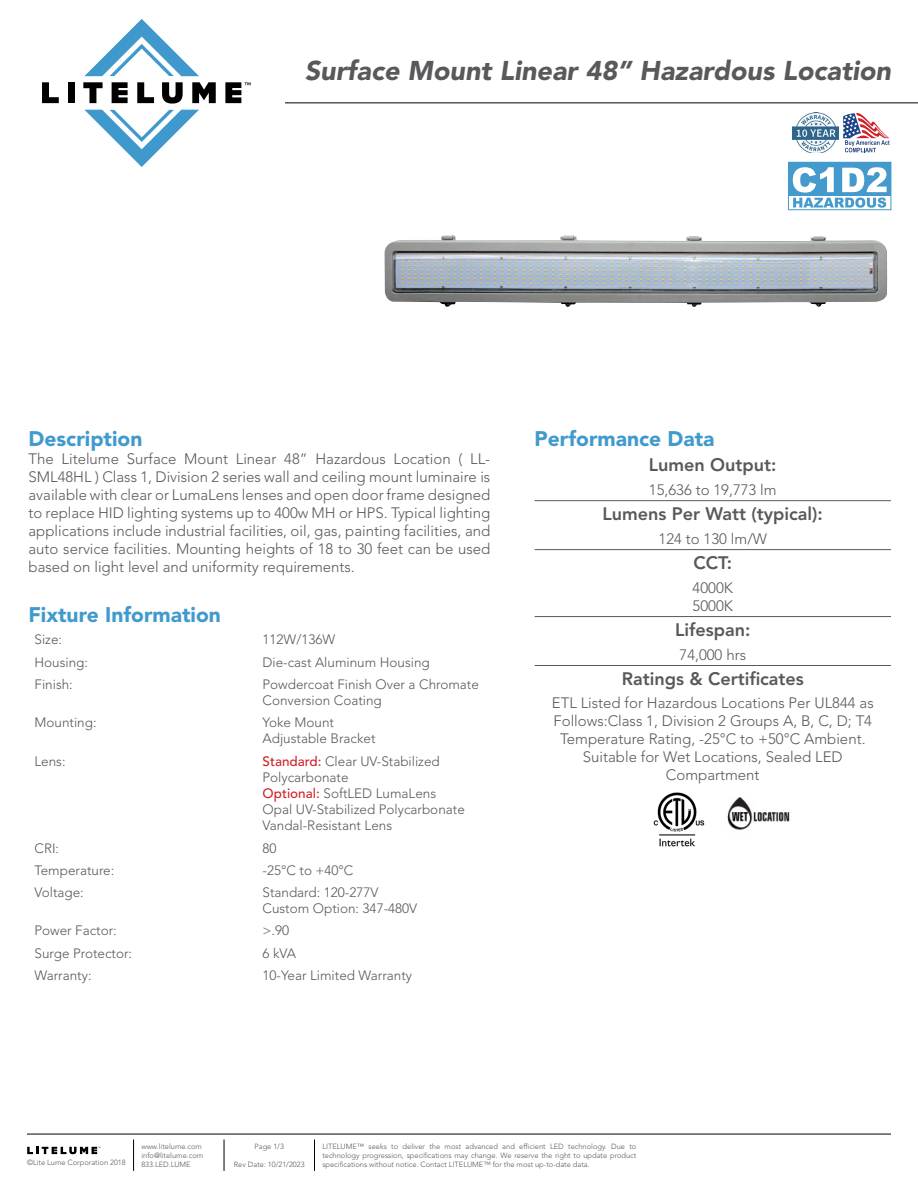
<style>
.page{position:relative;width:918px;height:1188px;background:#fff}
.page>*{position:absolute;margin:0;border:0;box-sizing:border-box;transform-origin:0 0}
.t1{font:italic 900 27px "Avenir LT Std";color:#59595c}
.t2{font:900 21px "Avenir LT Std";color:#419acd}
.t3{font:800 18px "Avenir LT Std";color:#59595c}
.t4{font:300 15px/18px "Avenir LT Std";color:#59595c;text-align:justify}
.t5{font:300 13.5px/16.2px "Avenir LT Std";color:#59595c}
.t6{font:300 7.5px/9px "Avenir LT Std";color:#59595c;text-align:justify}
.s1{font-weight:500;color:#d2232a}
</style>
<div class="page">
<hr style="left:27px;top:1134px;width:864px;height:1px;background:#000">
<hr style="left:285px;top:103px;width:633px;height:1px;background:#000">
<hr style="left:133px;top:1140px;width:1px;height:31px;background:#000">
<hr style="left:224px;top:1140px;width:1px;height:31px;background:#000">
<hr style="left:314px;top:1140px;width:1px;height:31px;background:#000">
<svg style="left:27px;top:1147px;width:73px;height:7px"></svg>
<svg style="left:42px;top:82px;width:17px;height:21px"></svg>
<div style="left:68px;top:82px;width:7px;height:21px;background:#000"></div>
<svg style="left:83px;top:82px;width:20px;height:21px"></svg>
<svg style="left:112px;top:82px;width:16px;height:21px"></svg>
<svg style="left:137px;top:82px;width:17px;height:21px"></svg>
<svg style="left:162px;top:82px;width:21px;height:22px"></svg>
<svg style="left:192px;top:82px;width:24px;height:21px"></svg>
<svg style="left:84px;top:19px;width:115px;height:57px"></svg>
<svg style="left:85px;top:110px;width:114px;height:57px"></svg>
<svg style="left:225px;top:82px;width:26px;height:21px"></svg>
<hr style="left:535px;top:500px;width:356px;height:1px;background:#59595c">
<hr style="left:535px;top:549px;width:356px;height:1px;background:#59595c">
<hr style="left:535px;top:616px;width:356px;height:1px;background:#59595c">
<hr style="left:535px;top:665px;width:356px;height:1px;background:#59595c">
<img style="left:727px;top:797px;width:63px;height:33px">
<img style="left:793px;top:112px;width:45px;height:41px">
<svg style="left:843px;top:113px;width:47px;height:39px"></svg>
<img style="left:385px;top:235px;width:503px;height:72px">
<img style="left:653px;top:793px;width:52px;height:53px">
<div style="left:788px;top:162px;width:103px;height:48px;border:1px solid #4499cd"></div>
<div style="left:788px;top:162px;width:103px;height:34px;background:#4499cd"></div>
<svg style="left:793px;top:167px;width:94px;height:41px"></svg>
<h1 class="t1" style="left:305px;top:54px;width:588px">Surface Mount Linear 48” Hazardous Location</h1>
<h2 class="t2" style="left:29px;top:426px;width:115px">Description</h2>
<p class="t4" style="left:29px;top:450px;width:463px">The Litelume Surface Mount Linear 48” Hazardous Location ( LL-SML48HL ) Class 1, Division 2 series wall and ceiling mount luminaire is available with clear or LumaLens lenses and open door frame designed to replace HID lighting systems up to 400w MH or HPS. Typical lighting applications include industrial facilities, oil, gas, painting facilities, and auto service facilities. Mounting heights of 18 to 30 feet can be used based on light level and uniformity requirements.</p>
<h2 class="t2" style="left:29px;top:602px;width:194px">Fixture Information</h2>
<p class="t5" style="left:35px;top:632px;width:29px">Size:</p>
<p class="t5" style="left:263px;top:632px;width:74px">112W/136W</p>
<p class="t5" style="left:35px;top:654px;width:55px">Housing:</p>
<p class="t5" style="left:263px;top:654px;width:169px">Die-cast Aluminum Housing</p>
<p class="t5" style="left:35px;top:676px;width:40px">Finish:</p>
<p class="t5" style="left:263px;top:676px;width:218px">Powdercoat Finish Over a Chromate<br>Conversion Coating</p>
<p class="t5" style="left:35px;top:714px;width:64px">Mounting:</p>
<p class="t5" style="left:263px;top:714px;width:114px">Yoke Mount<br>Adjustable Bracket</p>
<p class="t5" style="left:35px;top:753px;width:33px">Lens:</p>
<p class="t5" style="left:263px;top:753px;width:204px"><span class="s1">Standard:</span> Clear UV-Stabilized<br>Polycarbonate<br><span class="s1">Optional:</span> SoftLED LumaLens<br>Opal UV-Stabilized Polycarbonate<br>Vandal-Resistant Lens</p>
<p class="t5" style="left:35px;top:840px;width:26px">CRI:</p>
<p class="t5" style="left:263px;top:840px;width:16px">80</p>
<p class="t5" style="left:35px;top:862px;width:81px">Temperature:</p>
<p class="t5" style="left:263px;top:862px;width:92px">-25°C to +40°C</p>
<p class="t5" style="left:35px;top:884px;width:51px">Voltage:</p>
<p class="t5" style="left:263px;top:884px;width:156px">Standard: 120-277V<br>Custom Option: 347-480V</p>
<p class="t5" style="left:35px;top:923px;width:84px">Power Factor:</p>
<p class="t5" style="left:263px;top:923px;width:28px">&gt;.90</p>
<p class="t5" style="left:35px;top:945px;width:99px">Surge Protector:</p>
<p class="t5" style="left:263px;top:945px;width:35px">6 kVA</p>
<p class="t5" style="left:35px;top:967px;width:59px">Warranty:</p>
<p class="t5" style="left:263px;top:967px;width:151px">10-Year Limited Warranty</p>
<h2 class="t2" style="left:535px;top:426px;width:181px">Performance Data</h2>
<p class="t3" style="left:649px;top:454px;width:129px">Lumen Output:</p>
<p class="t4" style="left:649px;top:481px;width:129px">15,636 to 19,773 lm</p>
<p class="t3" style="left:603px;top:503px;width:222px">Lumens Per Watt (typical):</p>
<p class="t4" style="left:659px;top:529px;width:110px">124 to 130 lm/W</p>
<p class="t3" style="left:693px;top:552px;width:40px">CCT:</p>
<p class="t4" style="left:693px;top:578px;width:42px">4000K<br>5000K</p>
<p class="t3" style="left:675px;top:619px;width:77px">Lifespan:</p>
<p class="t4" style="left:680px;top:645px;width:68px">74,000 hrs</p>
<p class="t3" style="left:622px;top:668px;width:184px">Ratings &amp; Certificates</p>
<p class="t4" style="left:552px;top:694px;width:323px;text-align:center">ETL Listed for Hazardous Locations Per UL844 as Follows:Class 1, Division 2 Groups A, B, C, D; T4<br>Temperature Rating, -25°C to +50°C Ambient.<br>Suitable for Wet Locations, Sealed LED Compartment</p>
<p class="t6" style="left:141px;top:1142px;width:63px;text-align:left">www.litelume.com info@litelume.com<br>833.LED.LUME</p>
<p class="t6" style="left:255px;top:1142px;width:31px">Page 1/3</p>
<p class="t6" style="left:27px;top:1158px;width:100px">©Lite Lume Corporation 2018</p>
<p class="t6" style="left:234px;top:1160px;width:72px">Rev Date: 10/21/2023</p>
<p class="t6" style="left:322px;top:1142px;width:316px">LITELUME™ seeks to deliver the most advanced and efficient LED technology. Due to technology progression, specifications may change. We reserve the right to update product specifications without notice. Contact LITELUME™ for the most up-to-date data.</p>
</div>
